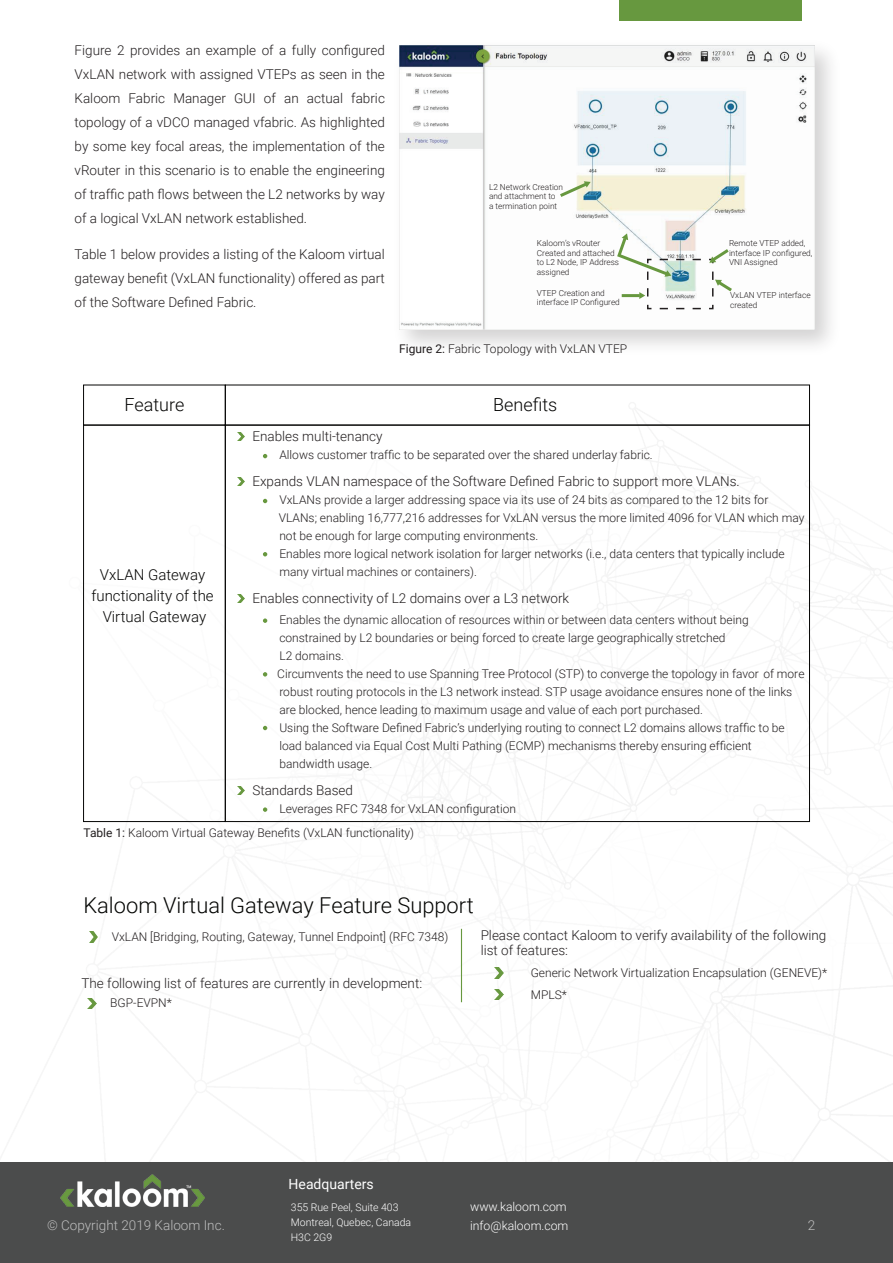
<style>
.page{position:relative;width:893px;height:1263px;background:#fff}
.page>*{position:absolute;margin:0;border:0;box-sizing:border-box;transform-origin:0 0}
.t1{font:300 21.9px "Roboto";color:#040503}
.t2{font:300 18px "Roboto";color:#050504}
.t3{font:300 15px/20.9px "Roboto";color:#050504;text-align:center}
.t4{font:13.95px "Roboto";color:#fff}
.t5{font:300 13.5px/24px "Roboto";color:#231f20;text-align:justify}
.t6{font:300 13.5px "Roboto";color:#fff}
.t7{font:300 12.3px/19.5px "Roboto";color:#fff}
.t8{font:300 12px/18px "Roboto";color:#231f20}
.t9{font:300 10.5px/15px "Roboto";color:#fff}
.t10{font:300 8.25px/9.4px "Roboto";color:#231f20}
.s1{font-weight:400}
</style>
<div class="page">
<div style="left:619px;top:0;width:183px;height:21px;background:#67983f"></div>
<img style="left:0;top:384px;width:893px;height:779px">
<div style="left:0;top:1163px;width:893px;height:100px;background:#4b4c4c"></div>
<hr style="left:461px;top:929px;width:1px;height:73px;background:#67983f">
<img style="left:61px;top:1174px;width:143px;height:32px">
<svg style="left:89px;top:932px;width:9px;height:10px"></svg>
<svg style="left:88px;top:998px;width:8px;height:11px"></svg>
<svg style="left:495px;top:968px;width:8px;height:10px"></svg>
<svg style="left:495px;top:989px;width:8px;height:11px"></svg>
<div style="left:83px;top:425px;width:143px;height:397px;border:1px solid #050504"></div>
<svg style="left:237px;top:432px;width:7px;height:9px"></svg>
<svg style="left:237px;top:477px;width:7px;height:9px"></svg>
<svg style="left:237px;top:594px;width:7px;height:9px"></svg>
<svg style="left:237px;top:786px;width:7px;height:9px"></svg>
<svg style="left:263px;top:454px;width:4px;height:4px"></svg>
<svg style="left:263px;top:499px;width:4px;height:4px"></svg>
<svg style="left:263px;top:552px;width:4px;height:4px"></svg>
<svg style="left:263px;top:618px;width:4px;height:5px"></svg>
<svg style="left:263px;top:672px;width:4px;height:4px"></svg>
<svg style="left:263px;top:726px;width:4px;height:4px"></svg>
<svg style="left:263px;top:807px;width:4px;height:5px"></svg>
<img style="left:404px;top:45px;width:427px;height:301px">
<img style="left:399px;top:45px;width:415px;height:285px">
<svg style="left:615px;top:233px;width:120px;height:77px"></svg>
<svg style="left:557px;top:180px;width:34px;height:20px"></svg>
<p class="t5" style="left:75px;top:38px;width:312px">Figure 2 provides an example of a fully configured VxLAN network with assigned VTEPs as seen in the Kaloom Fabric Manager GUI of an actual fabric topology of a vDCO managed vfabric. As highlighted by some key focal areas, the implementation of the vRouter in this scenario is to enable the engineering of traffic path flows between the L2 networks by way of a logical VxLAN network established.</p>
<p class="t5" style="left:75px;top:242px;width:312px">Table 1 below provides a listing of the Kaloom virtual gateway benefit (VxLAN functionality) offered as part of the Software Defined Fabric.</p>
<p class="t10" style="left:489px;top:182px;width:76px">L2 Network Creation and attachment to<br>a termination point</p>
<p class="t10" style="left:537px;top:238px;width:84px">Kaloom’s vRouter<br>Created and attached to L2 Node, IP Address assigned</p>
<p class="t10" style="left:729px;top:238px;width:85px">Remote VTEP added, interface IP configured,<br>VNI Assigned</p>
<p class="t10" style="left:730px;top:290px;width:82px">VxLAN VTEP interface created</p>
<p class="t10" style="left:537px;top:288px;width:85px">VTEP Creation and interface IP Configured</p>
<p class="t8" style="left:399px;top:339px;width:229px"><span class="s1">Figure 2:</span> Fabric Topology with VxLAN VTEP</p>
<h2 class="t2" style="left:124px;top:391px;width:62px">Feature</h2>
<h2 class="t2" style="left:493px;top:391px;width:66px">Benefits</h2>
<p class="t5" style="left:252px;top:424px;width:132px">Enables multi-tenancy</p>
<p class="t5" style="left:252px;top:469px;width:489px">Expands VLAN namespace of the Software Defined Fabric to support more VLANs.</p>
<p class="t8" style="left:279px;top:446px;width:375px">Allows customer traffic to be separated over the shared underlay fabric.</p>
<p class="t8" style="left:279px;top:491px;width:527px">VxLANs provide a larger addressing space via its use of 24 bits as compared to the 12 bits for VLANs; enabling 16,777,216 addresses for VxLAN versus the more limited 4096 for VLAN which may not be enough for large computing environments.<br>Enables more logical network isolation for larger networks (i.e., data centers that typically include many virtual machines or containers).</p>
<p class="t8" style="left:277px;top:611px;width:529px">Enables the dynamic allocation of resources within or between data centers without being constrained by L2 boundaries or being forced to create large geographically stretched<br>L2 domains.<br>Circumvents the need to use Spanning Tree Protocol (STP) to converge the topology in favor of more robust routing protocols in the L3 network instead. STP usage avoidance ensures none of the links are blocked, hence leading to maximum usage and value of each port purchased.<br>Using the Software Defined Fabric’s underlying routing to connect L2 domains allows traffic to be load balanced via Equal Cost Multi Pathing (ECMP) mechanisms thereby ensuring efficient bandwidth usage.</p>
<p class="t8" style="left:279px;top:800px;width:238px">Leverages RFC 7348 for VxLAN configuration</p>
<p class="t3" style="left:92px;top:564px;width:124px">VxLAN Gateway functionality of the<br>Virtual Gateway</p>
<p class="t5" style="left:252px;top:586px;width:318px">Enables connectivity of L2 domains over a L3 network</p>
<p class="t5" style="left:252px;top:778px;width:102px">Standards Based</p>
<p class="t8" style="left:84px;top:823px;width:332px"><span class="s1">Table 1:</span> Kaloom Virtual Gateway Benefits (VxLAN functionality)</p>
<h1 class="t1" style="left:83px;top:890px;width:392px">Kaloom Virtual Gateway Feature Support</h1>
<p class="t8" style="left:112px;top:927px;width:338px">VxLAN [Bridging, Routing, Gateway, Tunnel Endpoint] (RFC 7348)</p>
<p class="t5" style="left:81px;top:970px;width:342px">The following list of features are currently in development:</p>
<p class="t8" style="left:110px;top:993px;width:63px">BGP-EVPN*</p>
<p class="t5" style="left:481px;top:927px;width:347px;line-height:15px">Please contact Kaloom to verify availability of the following list of features:</p>
<p class="t8" style="left:531px;top:961px;width:298px;line-height:22.5px">Generic Network Virtualization Encapsulation (GENEVE)*<br>MPLS*</p>
<p class="t4" style="left:289px;top:1175px;width:87px">Headquarters</p>
<p class="t9" style="left:291px;top:1199px;width:122px">355 Rue Peel, Suite 403<br>Montreal, Quebec, Canada<br>H3C 2G9</p>
<p class="t7" style="left:470px;top:1196px;width:100px">www.kaloom.com info@kaloom.com</p>
<p class="t6" style="left:47px;top:1215px;width:179px">© Copyright 2019 Kaloom Inc.</p>
<p class="t6" style="left:808px;top:1215px;width:9px">2</p>
</div>
